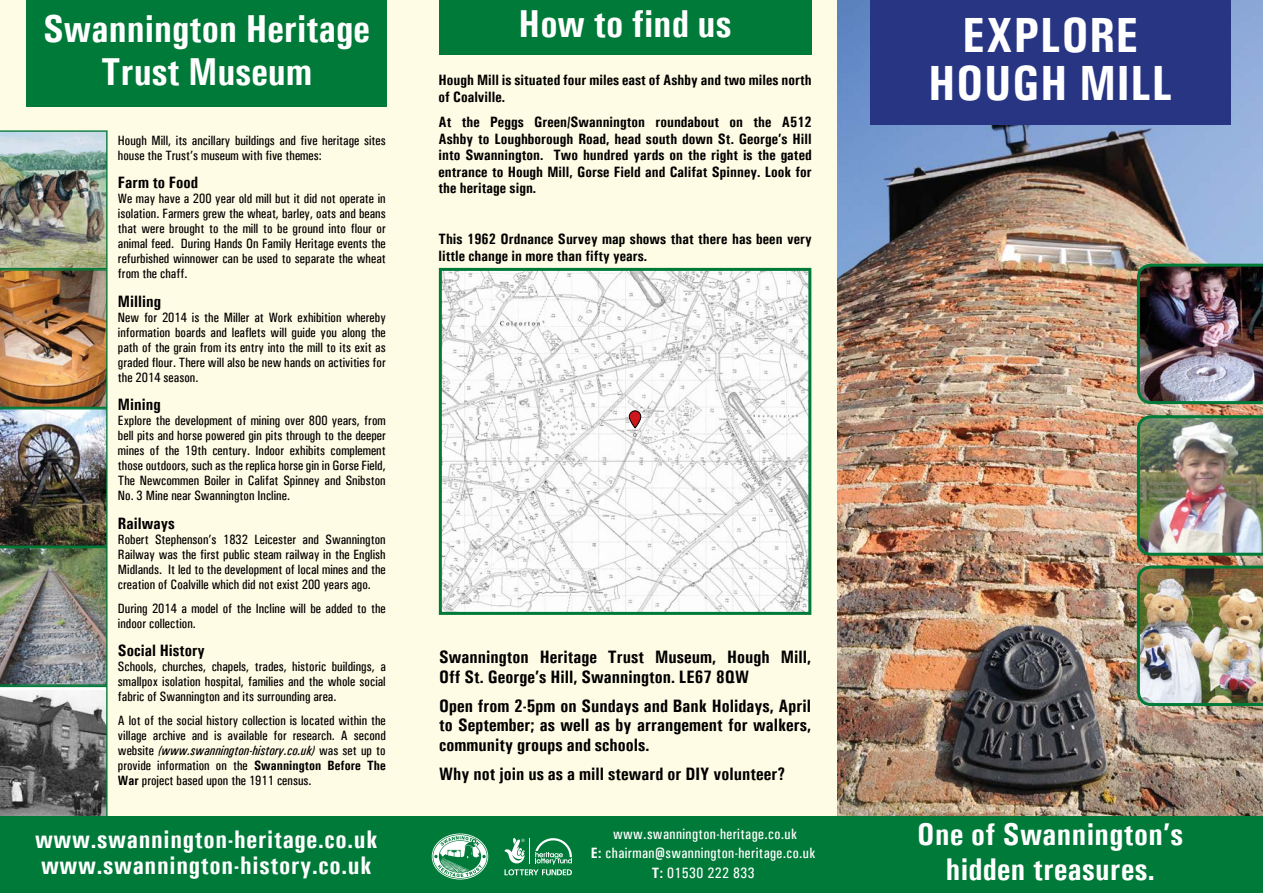
<style>
.page{position:relative;width:1263px;height:893px;background:#fffce5}
.page>*{position:absolute;margin:0;border:0;box-sizing:border-box;transform-origin:0 0}
.t1{font:700 49.5px "Univers Condensed";letter-spacing:.01em;color:#fff}
.t2{font:700 39px/43.5px "Univers Condensed";color:#fff;text-align:center}
.t3{font:700 31.5px "Univers Condensed";letter-spacing:.01em;color:#fff}
.t4{font:700 25.5px "Univers Condensed";letter-spacing:.025em;color:#fff}
.t5{font:700 18px/19.8px "Univers Condensed";color:#000}
.t6{font:700 16.5px "Univers Condensed";color:#000}
.t7{font:700 15px/16.5px "Univers Condensed";color:#000}
.t8{font:15px "Univers Condensed";letter-spacing:.025em;color:#fff}
.t9{font:13.5px/15px "Univers Condensed";color:#000;text-align:justify}
.s1{font-style:italic}
.s2{font-weight:700}
</style>
<div class="page">
<img style="left:0;top:130px;width:108px;height:686px">
<img style="left:838px;top:0;width:425px;height:816px">
<div style="left:870px;top:0;width:360px;height:125px;background:#283583"></div>
<div style="left:26px;top:0;width:361px;height:106px;background:#007a38"></div>
<div style="left:0;top:816px;width:1263px;height:77px;background:#007a38"></div>
<svg style="left:432px;top:833px;width:56px;height:46px"></svg>
<div style="left:439px;top:0;width:372px;height:54px;background:#007a38"></div>
<svg style="left:504px;top:838px;width:68px;height:37px"></svg>
<img style="left:443px;top:272px;width:364px;height:339px">
<div style="left:439px;top:268px;width:372px;height:347px;border:3px solid #007a38"></div>
<img style="left:1135px;top:262px;width:128px;height:144px">
<img style="left:1135px;top:414px;width:128px;height:143px">
<img style="left:1135px;top:564px;width:128px;height:143px">
<svg style="left:628px;top:410px;width:13px;height:19px"></svg>
<p class="t2" style="left:519px;top:2px;width:214px">How to find us</p>
<p class="t2" style="left:43px;top:7px;width:329px">Swannington Heritage<br>Trust Museum</p>
<p class="t1" style="left:962px;top:5px;width:178px">EXPLORE</p>
<p class="t1" style="left:928px;top:53px;width:246px">HOUGH MILL</p>
<p class="t7" style="left:438px;top:72px;width:375px">Hough Mill is situated four miles east of Ashby and two miles north of Coalville.</p>
<p class="t7" style="left:438px;top:114px;width:375px;text-align:justify">At the Peggs Green/Swannington roundabout on the A512<br>Ashby to Loughborough Road, head south down St. George’s Hill into Swannington. Two hundred yards on the right is the gated entrance to Hough Mill, Gorse Field and Califat Spinney. Look for the heritage sign.</p>
<p class="t7" style="left:438px;top:231px;width:375px">This 1962 Ordnance Survey map shows that there has been very little change in more than fifty years.</p>
<p class="t9" style="left:118px;top:133px;width:269px">Hough Mill, its ancillary buildings and five heritage sites house the Trust’s museum with five themes:</p>
<p class="t6" style="left:118px;top:173px;width:82px">Farm to Food</p>
<p class="t9" style="left:118px;top:191px;width:269px">We may have a 200 year old mill but it did not operate in isolation. Farmers grew the wheat, barley, oats and beans that were brought to the mill to be ground into flour or animal feed. During Hands On Family Heritage events the refurbished winnower can be used to separate the wheat from the chaff.</p>
<p class="t6" style="left:118px;top:291px;width:45px">Milling</p>
<p class="t9" style="left:118px;top:310px;width:269px">New for 2014 is the Miller at Work exhibition whereby information boards and leaflets will guide you along the path of the grain from its entry into the mill to its exit as graded flour. There will also be new hands on activities for the 2014 season.</p>
<p class="t6" style="left:118px;top:395px;width:44px">Mining</p>
<p class="t9" style="left:118px;top:413px;width:269px">Explore the development of mining over 800 years, from bell pits and horse powered gin pits through to the deeper mines of the 19th century. Indoor exhibits complement those outdoors, such as the replica horse gin in Gorse Field, The Newcommen Boiler in Califat Spinney and Snibston No. 3 Mine near Swannington Incline.</p>
<p class="t6" style="left:118px;top:513px;width:58px">Railways</p>
<p class="t9" style="left:118px;top:532px;width:269px">Robert Stephenson’s 1832 Leicester and Swannington Railway was the first public steam railway in the English Midlands. It led to the development of local mines and the creation of Coalville which did not exist 200 years ago.</p>
<p class="t9" style="left:118px;top:601px;width:269px">During 2014 a model of the Incline will be added to the indoor collection.</p>
<p class="t6" style="left:118px;top:641px;width:89px">Social History</p>
<p class="t9" style="left:118px;top:659px;width:269px">Schools, churches, chapels, trades, historic buildings, a smallpox isolation hospital, families and the whole social fabric of Swannington and its surrounding area.</p>
<p class="t9" style="left:118px;top:713px;width:269px">A lot of the social history collection is located within the village archive and is available for research. A second website <span class="s1">(www.swannington-history.co.uk)</span> was set up to provide information on the <span class="s2">Swannington Before The War</span> project based upon the 1911 census.</p>
<p class="t5" style="left:439px;top:647px;width:374px">Swannington Heritage Trust Museum, Hough Mill,<br>Off St. George’s Hill, Swannington. LE67 8QW</p>
<p class="t5" style="left:439px;top:695px;width:374px;text-align:justify">Open from 2-5pm on Sundays and Bank Holidays, April to September; as well as by arrangement for walkers, community groups and schools.</p>
<p class="t5" style="left:439px;top:764px;width:348px">Why not join us as a mill steward or DIY volunteer?</p>
<p class="t4" style="left:35px;top:824px;width:344px">www.swannington-heritage.co.uk</p>
<p class="t4" style="left:41px;top:849px;width:332px">www.swannington-history.co.uk</p>
<p class="t8" style="left:613px;top:825px;width:186px">www.swannington-heritage.co.uk</p>
<p class="t8" style="left:591px;top:844px;width:226px"><span class="s2">E:</span> chairman@swannington-heritage.co.uk</p>
<p class="t8" style="left:652px;top:864px;width:104px"><span class="s2">T:</span> 01530 222 833</p>
<p class="t3" style="left:917px;top:815px;width:268px">One of Swannington’s</p>
<p class="t3" style="left:946px;top:850px;width:211px">hidden treasures.</p>
</div>
